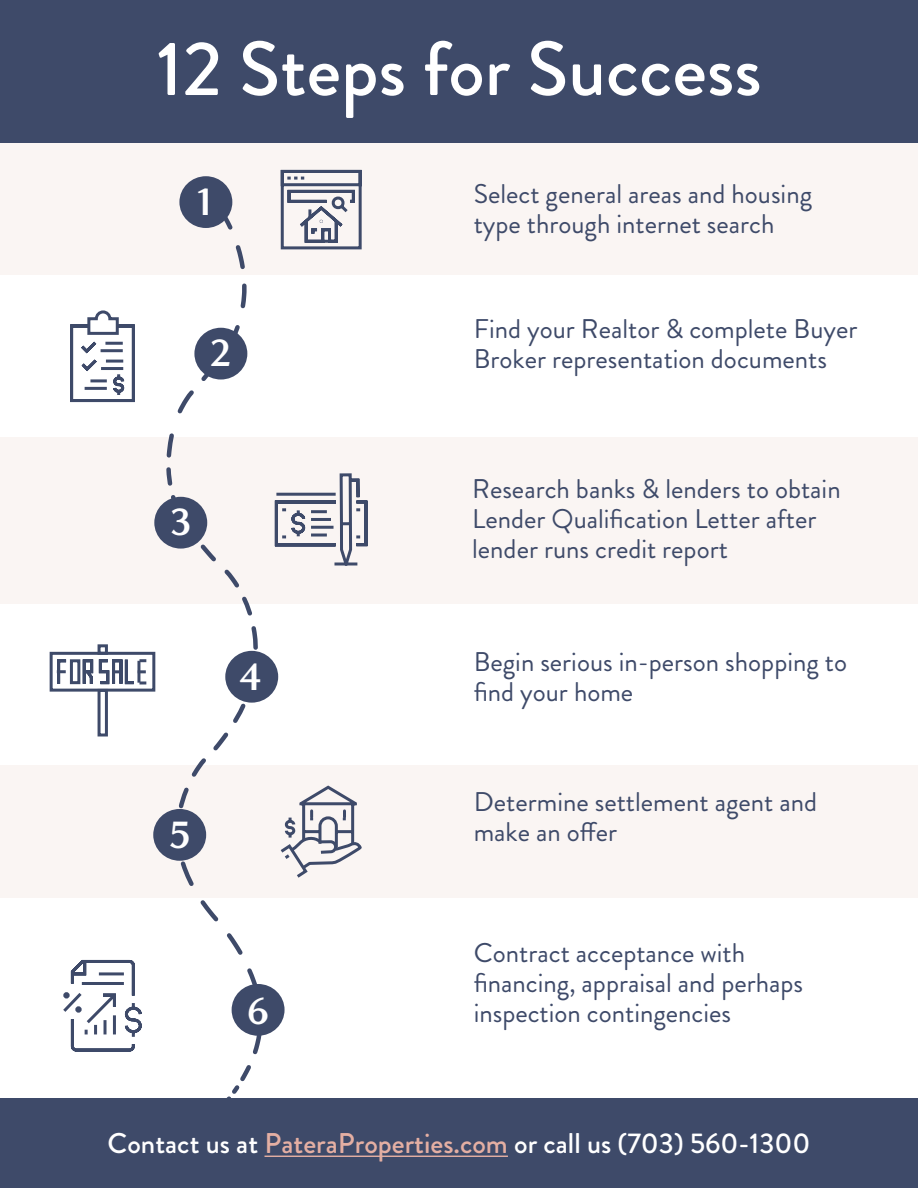
<style>
.page{position:relative;width:918px;height:1188px;background:#fff}
.page>*{position:absolute;margin:0;border:0;box-sizing:border-box;transform-origin:0 0}
.t1{font:500 76.5px "Brandon Grotesque";color:#fff}
.t2{font:700 39px "Minerva Modern";color:#fff}
.t3{font:500 28.5px "Brandon Grotesque";color:#fff}
.body{font:27px/30px "Brandon Grotesque";color:#3e4a69}
.s1{color:#e4afa3}
</style>
<div class="page">
<div style="left:0;top:142px;width:918px;height:133px;background:#faf5f3"></div>
<div style="left:0;top:437px;width:918px;height:167px;background:#faf5f3"></div>
<div style="left:0;top:765px;width:918px;height:133px;background:#faf5f3"></div>
<svg style="left:164px;top:212px;width:101px;height:882px"></svg>
<svg style="left:217px;top:1092px;width:18px;height:7px"></svg>
<div style="left:179px;top:176px;width:53px;height:52px;background:#3e4a69;border-radius:50%"></div>
<div style="left:194px;top:328px;width:53px;height:52px;background:#3e4a69;border-radius:50%"></div>
<div style="left:154px;top:497px;width:53px;height:52px;background:#3e4a69;border-radius:50%"></div>
<div style="left:225px;top:651px;width:53px;height:52px;background:#3e4a69;border-radius:50%"></div>
<div style="left:153px;top:809px;width:53px;height:52px;background:#3e4a69;border-radius:50%"></div>
<div style="left:232px;top:984px;width:53px;height:52px;background:#3e4a69;border-radius:50%"></div>
<div style="left:0;top:0;width:918px;height:142px;background:#3e4a69"></div>
<svg style="left:280px;top:169px;width:82px;height:81px"></svg>
<svg style="left:70px;top:310px;width:65px;height:93px"></svg>
<svg style="left:274px;top:473px;width:94px;height:93px"></svg>
<div style="left:50px;top:652px;width:105px;height:40px;border:3px solid #3e4a69"></div>
<svg style="left:55px;top:644px;width:91px;height:93px"></svg>
<svg style="left:63px;top:959px;width:79px;height:93px"></svg>
<svg style="left:280px;top:785px;width:82px;height:93px"></svg>
<div style="left:0;top:1099px;width:918px;height:89px;background:#3e4a69"></div>
<hr style="left:265px;top:1156px;width:243px;height:1px;background:#e4afa3">
<p class="t1" style="left:156px;top:16px;width:607px">12 Steps for Success</p>
<p class="t2" style="left:197px;top:178px;width:16px">1</p>
<p class="t2" style="left:210px;top:329px;width:23px">2</p>
<p class="t2" style="left:170px;top:499px;width:22px">3</p>
<p class="t2" style="left:239px;top:653px;width:24px">4</p>
<p class="t2" style="left:169px;top:811px;width:23px">5</p>
<p class="t2" style="left:247px;top:987px;width:25px">6</p>
<p class="body" style="left:474px;top:179px;width:340px">Select general areas and housing type through internet search</p>
<p class="body" style="left:474px;top:314px;width:385px">Find your Realtor &amp; complete Buyer<br>Broker representation documents</p>
<p class="body" style="left:472px;top:474px;width:370px">Research banks &amp; lenders to obtain<br>Lender Qualification Letter after lender runs credit report</p>
<p class="body" style="left:474px;top:647px;width:375px">Begin serious in-person shopping to find your home</p>
<p class="body" style="left:474px;top:787px;width:345px">Determine settlement agent and make an offer</p>
<p class="body" style="left:474px;top:939px;width:331px">Contract acceptance with financing, appraisal and perhaps inspection contingencies</p>
<p class="t3" style="left:108px;top:1124px;width:704px">Contact us at <span class="s1">PateraProperties.com</span> or call us (703) 560-1300</p>
</div>
